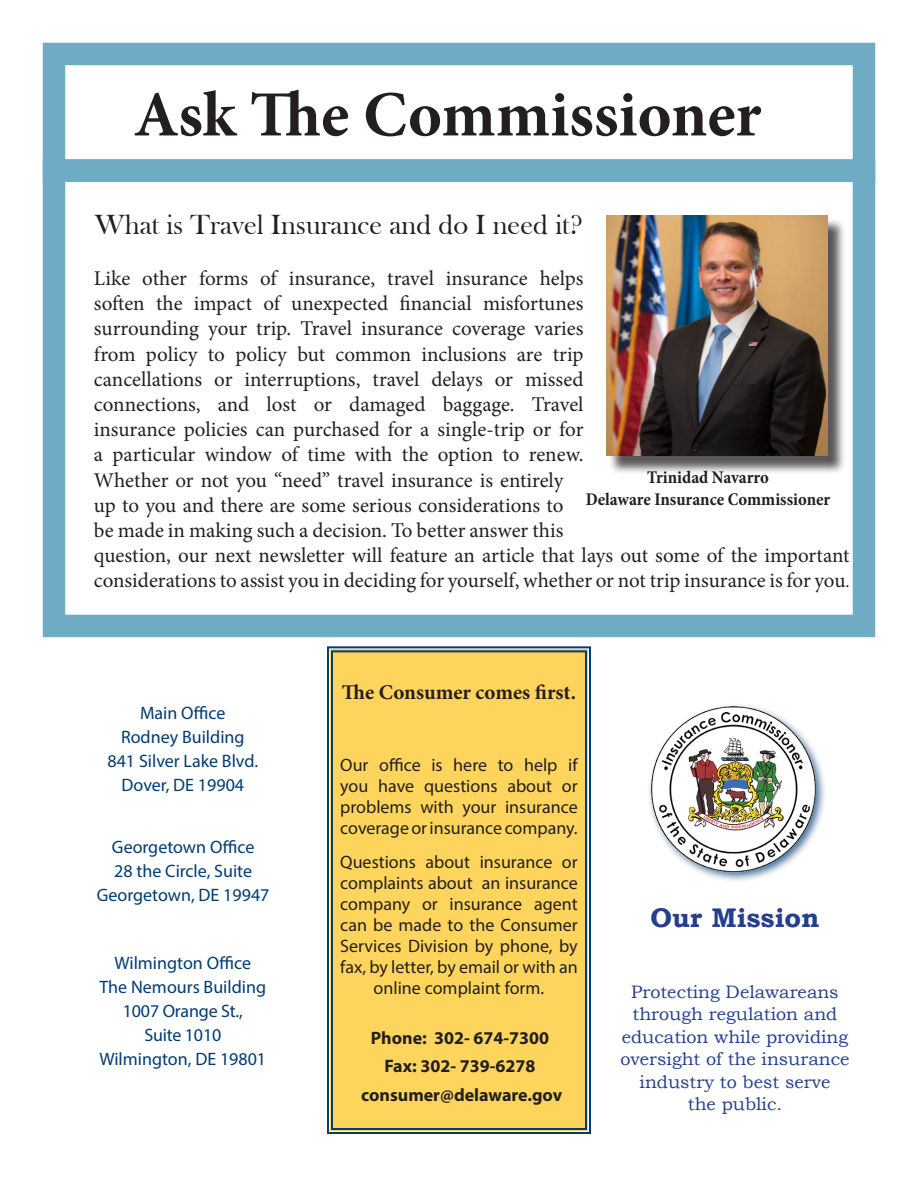
<style>
.page{position:relative;width:918px;height:1188px;background:#fff}
.page>*{position:absolute;margin:0;border:0;box-sizing:border-box;transform-origin:0 0}
.t1{font:700 64.5px "Minion Pro";color:#231f20}
.t2{font:28.5px "Bask Old Face";color:#231f20}
.t3{font:700 27px "Bookman Old Style";color:#253f8e}
.t4{font:21px/25.2px "Minion Pro";letter-spacing:-.005em;color:#231f20}
.t5{font:700 21px "Minion Pro";color:#231f20}
.t6{font:18px/21px "Myriad Pro";color:#231f20;text-align:justify}
.t7{font:18px "Myriad Pro";color:#013c73}
.t8{font:18px/22.5px "Bookman Old Style";color:#253f8e;text-align:center}
.t9{font:700 18px "Myriad Pro";color:#231f20}
.t10{font:700 condensed 18px "Minion Pro";letter-spacing:-.005em;color:#231f20}
.s1{font-size:18px}
</style>
<div class="page">
<div style="left:327px;top:646px;width:264px;height:488px;background:#fed55c"></div>
<div style="left:331px;top:650px;width:256px;height:480px;border:2px solid #013c73"></div>
<div style="left:43px;top:43px;width:832px;height:139px;border:22px solid #70abc5"></div>
<div style="left:43px;top:159px;width:832px;height:478px;border:22px solid #70abc5"></div>
<div style="left:646px;top:702px;width:182px;height:182px;background:#013c73;opacity:.75"></div>
<img style="left:650px;top:706px;width:167px;height:166px">
<div style="left:608px;top:218px;width:238px;height:256px;background:#231f20;opacity:.75"></div>
<img style="left:606px;top:215px;width:221px;height:241px">
<p class="t1" style="left:134px;top:69px;width:629px">Ask The Commissioner</p>
<p class="t2" style="left:95px;top:209px;width:489px">What is Travel Insurance and do I need it?</p>
<p class="t4" style="left:94px;top:266px;width:757px">Like other forms of insurance, travel insurance helps<br>soften the impact of unexpected financial misfortunes<br>surrounding your trip. Travel insurance coverage varies<br>from policy to policy but common inclusions are trip<br>cancellations or interruptions, travel delays or missed<br>connections, and lost or damaged baggage. Travel<br>insurance policies can purchased for a single-trip or for<br>a particular window of time with the option to renew.<br>Whether or not you “need” travel insurance is entirely<br>up to you and there are some serious considerations to<br>be made in making such a decision. To better answer this<br>question, our next newsletter will feature an article that lays out some of the important considerations to assist you in deciding for yourself, whether or not trip insurance is for you<span class="s1">.</span></p>
<p class="t10" style="left:647px;top:465px;width:123px">Trinidad Navarro</p>
<p class="t10" style="left:586px;top:487px;width:246px">Delaware Insurance Commissioner</p>
<p class="t7" style="left:140px;top:702px;width:87px">Main Office</p>
<p class="t7" style="left:121px;top:726px;width:125px">Rodney Building</p>
<p class="t7" style="left:107px;top:750px;width:152px">841 Silver Lake Blvd.</p>
<p class="t7" style="left:122px;top:774px;width:124px">Dover, DE 19904</p>
<p class="t7" style="left:112px;top:836px;width:144px">Georgetown Office</p>
<p class="t7" style="left:114px;top:860px;width:139px">28 the Circle, Suite</p>
<p class="t7" style="left:97px;top:884px;width:174px">Georgetown, DE 19947</p>
<p class="t7" style="left:115px;top:952px;width:138px">Wilmington Office</p>
<p class="t7" style="left:99px;top:976px;width:168px">The Nemours Building</p>
<p class="t7" style="left:123px;top:1000px;width:121px">1007 Orange St.,</p>
<p class="t7" style="left:144px;top:1024px;width:79px">Suite 1010</p>
<p class="t7" style="left:99px;top:1048px;width:168px">Wilmington, DE 19801</p>
<p class="t5" style="left:342px;top:678px;width:236px">The Consumer comes first.</p>
<p class="t6" style="left:340px;top:754px;width:239px">Our office is here to help if you have questions about or problems with your insurance coverage or insurance company.</p>
<p class="t6" style="left:340px;top:852px;width:239px;text-align:center">Questions about insurance or complaints about an insurance company or insurance agent can be made to the Consumer<br>Services Division by phone, by fax, by letter, by email or with an online complaint form.</p>
<p class="t9" style="left:371px;top:1026px;width:180px">Phone: 302- 674-7300</p>
<p class="t9" style="left:384px;top:1055px;width:153px">Fax: 302- 739-6278</p>
<p class="t9" style="left:361px;top:1083px;width:203px">consumer@delaware.gov</p>
<p class="t3" style="left:650px;top:898px;width:171px">Our Mission</p>
<p class="t8" style="left:621px;top:980px;width:230px">Protecting Delawareans through regulation and education while providing oversight of the insurance industry to best serve</p>
<p class="t8" style="left:688px;top:1093px;width:96px">the public.</p>
</div>
